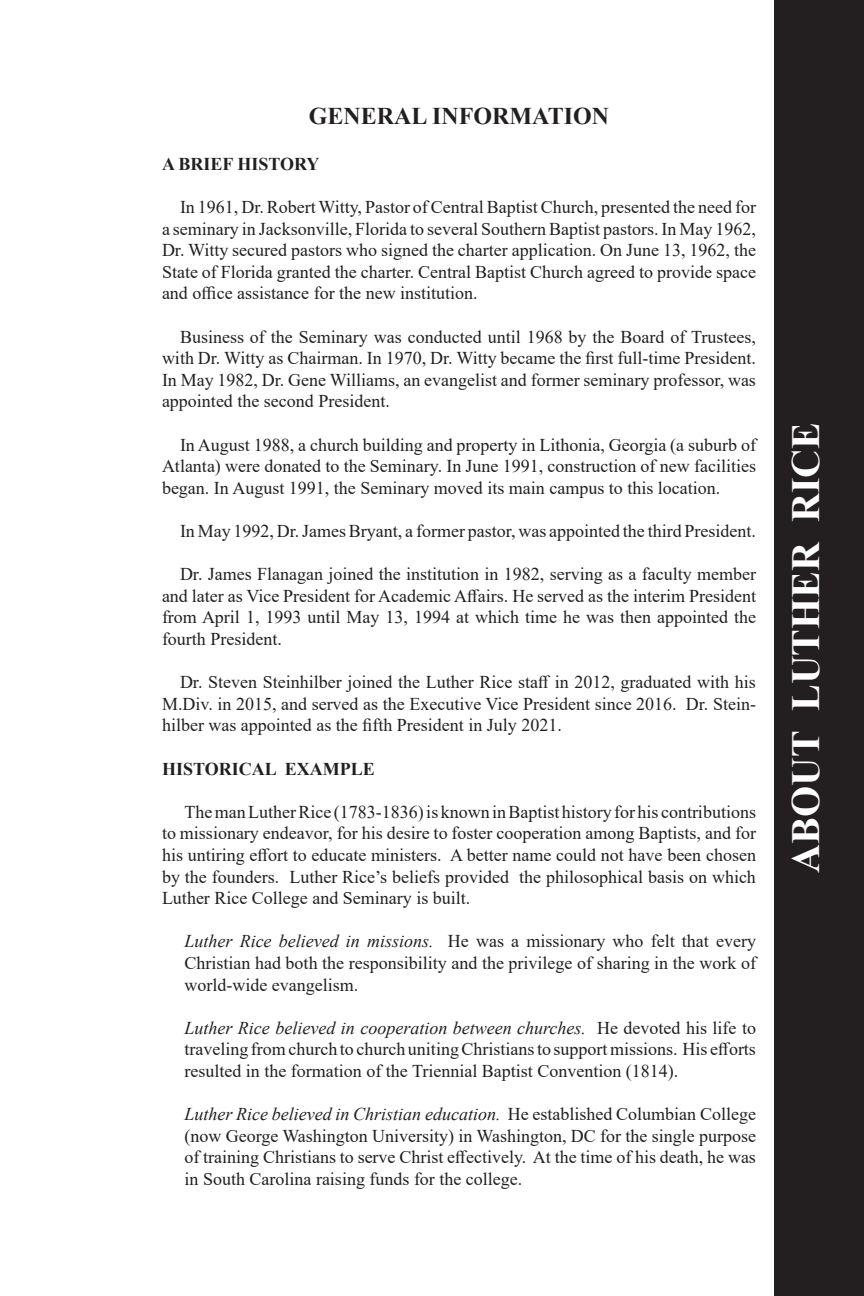
<style>
.page{position:relative;width:864px;height:1296px;background:#fff}
.page>*{position:absolute;margin:0;border:0;box-sizing:border-box;transform-origin:0 0}
.t1{font:700 40px "Times New Roman";color:#fff}
.t2{font:700 24px "Times New Roman";color:#231f20}
.t3{font:18px/21.6px "Times New Roman";color:#231f20;text-align:justify}
.t4{font:700 18px "Times New Roman";color:#231f20}
.s1{font-style:italic}
</style>
<div class="page">
<div style="left:774px;top:0;width:90px;height:1296px;background:#231f20"></div>
<p class="t2" style="left:309px;top:99px;width:302px">GENERAL INFORMATION</p>
<p class="t4" style="left:162px;top:151px;width:159px">A BRIEF HISTORY</p>
<p class="t3" style="left:162px;top:196px;width:596px;text-indent:18px">In 1961, Dr. Robert Witty, Pastor of Central Baptist Church, presented the need for a seminary in Jacksonville, Florida to several Southern Baptist pastors. In May 1962, Dr. Witty secured pastors who signed the charter application. On June 13, 1962, the State of Florida granted the charter. Central Baptist Church agreed to provide space and office assistance for the new institution.</p>
<p class="t3" style="left:162px;top:325px;width:596px;text-indent:18px">Business of the Seminary was conducted until 1968 by the Board of Trustees, with Dr. Witty as Chairman. In 1970, Dr. Witty became the first full-time President.<br>In May 1982, Dr. Gene Williams, an evangelist and former seminary professor, was appointed the second President.</p>
<p class="t3" style="left:162px;top:433px;width:596px;text-indent:18px">In August 1988, a church building and property in Lithonia, Georgia (a suburb of Atlanta) were donated to the Seminary. In June 1991, construction of new facilities began. In August 1991, the Seminary moved its main campus to this location.</p>
<p class="t3" style="left:180px;top:520px;width:578px">In May 1992, Dr. James Bryant, a former pastor, was appointed the third President.</p>
<p class="t3" style="left:162px;top:563px;width:596px;text-indent:18px">Dr. James Flanagan joined the institution in 1982, serving as a faculty member and later as Vice President for Academic Affairs. He served as the interim President from April 1, 1993 until May 13, 1994 at which time he was then appointed the fourth President.</p>
<p class="t3" style="left:162px;top:671px;width:596px;text-indent:18px">Dr. Steven Steinhilber joined the Luther Rice staff in 2012, graduated with his M.Div. in 2015, and served as the Executive Vice President since 2016. Dr. Stein&shy;hilber was appointed as the fifth President in July 2021.</p>
<p class="t4" style="left:162px;top:756px;width:214px">HISTORICAL EXAMPLE</p>
<p class="t3" style="left:162px;top:800px;width:596px;text-indent:22px">The man Luther Rice (1783-1836) is known in Baptist history for his contributions to missionary endeavor, for his desire to foster cooperation among Baptists, and for his untiring effort to educate ministers. A better name could not have been chosen by the founders. Luther Rice’s beliefs provided the philosophical basis on which Luther Rice College and Seminary is built.</p>
<p class="t3" style="left:184px;top:930px;width:573px"><span class="s1">Luther Rice believed in missions.</span> He was a missionary who felt that every Christian had both the responsibility and the privilege of sharing in the work of world-wide evangelism.</p>
<p class="t3" style="left:184px;top:1016px;width:573px"><span class="s1">Luther Rice believed in cooperation between churches.</span> He devoted his life to traveling from church to church uniting Christians to support missions. His efforts resulted in the formation of the Triennial Baptist Convention (1814).</p>
<p class="t3" style="left:184px;top:1103px;width:573px"><span class="s1">Luther Rice believed in Christian education.</span> He established Columbian College (now George Washington University) in Washington, DC for the single purpose of training Christians to serve Christ effectively. At the time of his death, he was in South Carolina raising funds for the college.</p>
<p class="t1" style="left:777px;top:873px;width:452px;rotate:-90deg">ABOUT LUTHER RICE</p>
</div>
